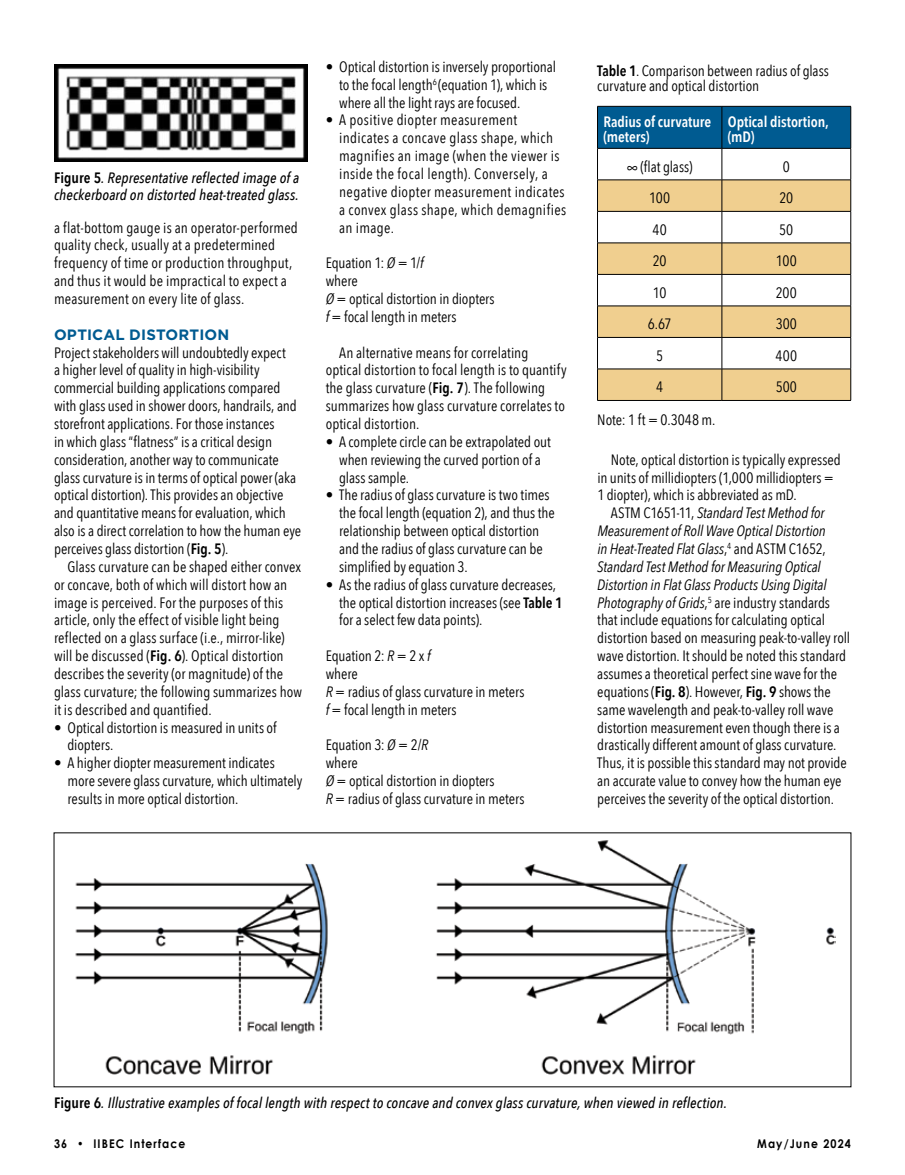
<style>
.page{position:relative;width:905px;height:1175px;background:#fff}
.page>*{position:absolute;margin:0;border:0;box-sizing:border-box;transform-origin:0 0}
.t1{font:15px/17.9px "Avenir Next Condensed";color:#000}
.t2{font:15px/17.9px "Avenir Next Condensed";letter-spacing:.025em;color:#000}
.t3{font:italic 500 15px/17.9px "Avenir Next Condensed";letter-spacing:.005em;color:#000}
.t4{font:600 15px/15px "Avenir Next Condensed";letter-spacing:-.005em;color:#fff}
.t5{font:700 15px "Gotham";letter-spacing:.01em;color:#005b91}
.t6{font:700 12px "Century Gothic";letter-spacing:.1em;color:#000;scale:.9 1}
.s1{font-weight:600;font-style:normal}
.s2{font-weight:600}
.s3{font-style:italic}
</style>
<div class="page">
<div style="left:598px;top:107px;width:252px;height:41px;background:#005b91"></div>
<svg style="left:598px;top:181px;width:252px;height:219px;fill:#f0cf8f"></svg>
<hr style="left:597px;top:106px;width:125px;height:1px;background:#000">
<hr style="left:597px;top:106px;width:1px;height:42px;background:#000">
<hr style="left:722px;top:106px;width:128px;height:1px;background:#000">
<hr style="left:721px;top:106px;width:1px;height:42px;background:#000">
<hr style="left:850px;top:106px;width:1px;height:42px;background:#000">
<hr style="left:597px;top:148px;width:125px;height:1px;background:#000">
<hr style="left:597px;top:148px;width:1px;height:32px;background:#000">
<hr style="left:722px;top:148px;width:128px;height:1px;background:#000">
<hr style="left:721px;top:148px;width:1px;height:32px;background:#000">
<hr style="left:850px;top:148px;width:1px;height:32px;background:#000">
<hr style="left:597px;top:180px;width:125px;height:1px;background:#000">
<hr style="left:597px;top:180px;width:1px;height:31px;background:#000">
<hr style="left:722px;top:180px;width:128px;height:1px;background:#000">
<hr style="left:721px;top:180px;width:1px;height:31px;background:#000">
<hr style="left:850px;top:180px;width:1px;height:31px;background:#000">
<hr style="left:597px;top:211px;width:125px;height:1px;background:#000">
<hr style="left:597px;top:211px;width:1px;height:32px;background:#000">
<hr style="left:722px;top:211px;width:128px;height:1px;background:#000">
<hr style="left:721px;top:211px;width:1px;height:32px;background:#000">
<hr style="left:850px;top:211px;width:1px;height:32px;background:#000">
<hr style="left:597px;top:243px;width:125px;height:1px;background:#000">
<hr style="left:597px;top:243px;width:1px;height:31px;background:#000">
<hr style="left:722px;top:243px;width:128px;height:1px;background:#000">
<hr style="left:721px;top:243px;width:1px;height:31px;background:#000">
<hr style="left:850px;top:243px;width:1px;height:31px;background:#000">
<hr style="left:597px;top:274px;width:125px;height:1px;background:#000">
<hr style="left:597px;top:274px;width:1px;height:32px;background:#000">
<hr style="left:722px;top:274px;width:128px;height:1px;background:#000">
<hr style="left:721px;top:274px;width:1px;height:32px;background:#000">
<hr style="left:850px;top:274px;width:1px;height:32px;background:#000">
<hr style="left:597px;top:306px;width:125px;height:1px;background:#000">
<hr style="left:597px;top:306px;width:1px;height:31px;background:#000">
<hr style="left:722px;top:306px;width:128px;height:1px;background:#000">
<hr style="left:721px;top:306px;width:1px;height:31px;background:#000">
<hr style="left:850px;top:306px;width:1px;height:31px;background:#000">
<hr style="left:597px;top:337px;width:125px;height:1px;background:#000">
<hr style="left:597px;top:337px;width:1px;height:32px;background:#000">
<hr style="left:722px;top:337px;width:128px;height:1px;background:#000">
<hr style="left:721px;top:337px;width:1px;height:32px;background:#000">
<hr style="left:850px;top:337px;width:1px;height:32px;background:#000">
<hr style="left:597px;top:369px;width:125px;height:1px;background:#000">
<hr style="left:597px;top:369px;width:1px;height:31px;background:#000">
<hr style="left:722px;top:369px;width:128px;height:1px;background:#000">
<hr style="left:721px;top:369px;width:1px;height:31px;background:#000">
<hr style="left:850px;top:369px;width:1px;height:31px;background:#000">
<hr style="left:597px;top:400px;width:125px;height:1px;background:#000">
<hr style="left:722px;top:400px;width:128px;height:1px;background:#000">
<img style="left:54px;top:64px;width:254px;height:98px">
<img style="left:75px;top:840px;width:760px;height:235px">
<p class="t3" style="left:54px;top:168px;width:247px"><span class="s1">Figure 5</span>. Representative reflected image of a checkerboard on distorted heat-treated glass.</p>
<p class="t1" style="left:54px;top:218px;width:245px">a flat-bottom gauge is an operator-performed quality check, usually at a predetermined frequency of time or production throughput, and thus it would be impractical to expect a measurement on every lite of glass.</p>
<p class="t5" style="left:54px;top:324px;width:177px">OPTICAL DISTORTION</p>
<p class="t1" style="left:54px;top:343px;width:249px">Project stakeholders will undoubtedly expect<br>a higher level of quality in high-visibility commercial building applications compared with glass used in shower doors, handrails, and storefront applications. For those instances<br>in which glass “flatness” is a critical design consideration, another way to communicate glass curvature is in terms of optical power (aka optical distortion). This provides an objective and quantitative means for evaluation, which also is a direct correlation to how the human eye perceives glass distortion (<span class="s2">Fig. 5</span>).</p>
<p class="t1" style="left:54px;top:557px;width:249px;text-indent:14px">Glass curvature can be shaped either convex or concave, both of which will distort how an image is perceived. For the purposes of this article, only the effect of visible light being reflected on a glass surface (i.e., mirror-like) will be discussed (<span class="s2">Fig. 6</span>). Optical distortion describes the severity (or magnitude) of the glass curvature; the following summarizes how it is described and quantified.</p>
<p class="t1" style="left:68px;top:717px;width:211px;text-indent:-14px">• Optical distortion is measured in units of diopters.</p>
<p class="t1" style="left:68px;top:753px;width:236px;text-indent:-14px">• A higher diopter measurement indicates more severe glass curvature, which ultimately results in more optical distortion.</p>
<p class="t1" style="left:339px;top:57px;width:218px;text-indent:-14px">• Optical distortion is inversely proportional to the focal length<sup>6</sup> (equation 1), which is where all the light rays are focused.</p>
<p class="t2" style="left:339px;top:111px;width:229px;text-indent:-14px">• A positive diopter measurement indicates a concave glass shape, which magnifies an image (when the viewer is inside the focal length). Conversely, a negative diopter measurement indicates a convex glass shape, which demagnifies an image.</p>
<p class="t1" style="left:326px;top:253px;width:170px">Equation 1: <span class="s3">Ø</span> = 1/<span class="s3">f<br></span>where<br><span class="s3">Ø</span> = optical distortion in diopters <span class="s3">f</span> = focal length in meters</p>
<p class="t1" style="left:326px;top:343px;width:242px;text-indent:14px">An alternative means for correlating optical distortion to focal length is to quantify the glass curvature (<span class="s2">Fig. 7</span>). The following summarizes how glass curvature correlates to optical distortion.</p>
<p class="t1" style="left:339px;top:432px;width:213px;text-indent:-14px">• A complete circle can be extrapolated out when reviewing the curved portion of a glass sample.</p>
<p class="t1" style="left:339px;top:485px;width:217px;text-indent:-14px">• The radius of glass curvature is two times the focal length (equation 2), and thus the relationship between optical distortion and the radius of glass curvature can be simplified by equation 3.</p>
<p class="t1" style="left:339px;top:575px;width:225px;text-indent:-14px">• As the radius of glass curvature decreases, the optical distortion increases (see <span class="s2">Table 1 </span>for a select few data points).</p>
<p class="t1" style="left:326px;top:646px;width:200px">Equation 2: <span class="s3">R</span> = 2 x <span class="s3">f<br></span>where<br><span class="s3">R</span> = radius of glass curvature in meters <span class="s3">f</span> = focal length in meters</p>
<p class="t1" style="left:326px;top:735px;width:200px">Equation 3: <span class="s3">Ø</span> = 2/<span class="s3">R<br></span>where<br><span class="s3">Ø</span> = optical distortion in diopters<br><span class="s3">R</span> = radius of glass curvature in meters</p>
<p class="t1" style="left:597px;top:63px;width:233px;line-height:15px"><span class="s2">Table 1</span>. Comparison between radius of glass curvature and optical distortion</p>
<p class="t4" style="left:603px;top:114px;width:109px">Radius of curvature (meters)</p>
<p class="t4" style="left:728px;top:114px;width:102px">Optical distortion, (mD)</p>
<p class="t1" style="left:627px;top:157px;width:67px">∞ (flat glass)</p>
<p class="t1" style="left:782px;top:157px;width:9px">0</p>
<p class="t1" style="left:649px;top:188px;width:22px">100</p>
<p class="t1" style="left:779px;top:188px;width:15px">20</p>
<p class="t1" style="left:652px;top:220px;width:16px">40</p>
<p class="t1" style="left:779px;top:220px;width:16px">50</p>
<p class="t1" style="left:652px;top:251px;width:15px">20</p>
<p class="t1" style="left:776px;top:251px;width:22px">100</p>
<p class="t1" style="left:653px;top:283px;width:15px">10</p>
<p class="t1" style="left:775px;top:283px;width:23px">200</p>
<p class="t1" style="left:648px;top:314px;width:25px">6.67</p>
<p class="t1" style="left:775px;top:314px;width:23px">300</p>
<p class="t1" style="left:656px;top:346px;width:9px">5</p>
<p class="t1" style="left:775px;top:346px;width:23px">400</p>
<p class="t1" style="left:656px;top:377px;width:9px">4</p>
<p class="t1" style="left:775px;top:377px;width:23px">500</p>
<p class="t1" style="left:597px;top:410px;width:120px">Note: 1 ft = 0.3048 m.</p>
<p class="t1" style="left:597px;top:450px;width:245px;text-indent:14px">Note, optical distortion is typically expressed in units of millidiopters (1,000 millidiopters =<br>1 diopter), which is abbreviated as mD.</p>
<p class="t1" style="left:597px;top:503px;width:254px;text-indent:14px">ASTM C1651-11, <span class="s3">Standard Test Method for Measurement of Roll Wave Optical Distortion<br>in Heat-Treated Flat Glass</span>,<sup>4</sup> and ASTM C1652, <span class="s3">Standard Test Method for Measuring Optical Distortion in Flat Glass Products Using Digital Photography of Grids</span>,<sup>5</sup> are industry standards that include equations for calculating optical distortion based on measuring peak-to-valley roll wave distortion. It should be noted this standard assumes a theoretical perfect sine wave for the equations (<span class="s2">Fig. 8</span>). However, <span class="s2">Fig. 9</span> shows the same wavelength and peak-to-valley roll wave distortion measurement even though there is a drastically different amount of glass curvature.<br>Thus, it is possible this standard may not provide an accurate value to convey how the human eye perceives the severity of the optical distortion.</p>
<p class="t3" style="left:54px;top:1093px;width:674px"><span class="s1">Figure 6</span>. Illustrative examples of focal length with respect to concave and convex glass curvature, when viewed in reflection.</p>
<p class="t6" style="left:54px;top:1136px;width:147px">36 • IIBEC Interface</p>
<p class="t6" style="left:757px;top:1136px;width:106px">May/June 2024</p>
</div>
